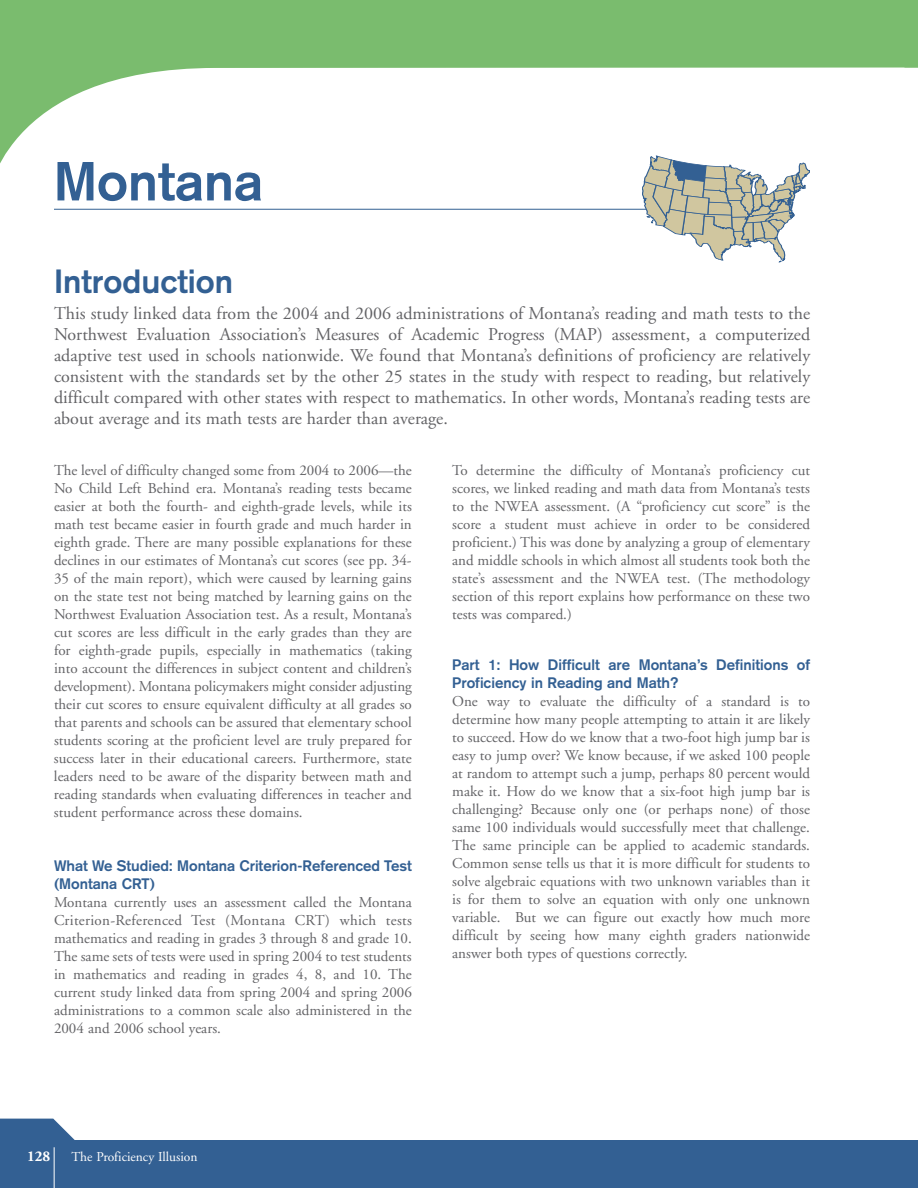
<style>
.page{position:relative;width:918px;height:1188px;background:#fff}
.page>*{position:absolute;margin:0;border:0;box-sizing:border-box;transform-origin:0 0}
.t1{font:700 54px "Akzidenz Grotesk";color:#336093}
.t2{font:700 33px "Akzidenz Grotesk";color:#336093}
.t3{font:18px/21px "Adobe Garamond";color:#636366;text-align:justify}
.t4{font:15px/18px "Adobe Garamond";color:#636366;text-align:justify}
.t5{font:700 15px/18px "Akzidenz Grotesk";color:#336093}
.t6{font:700 15px "Adobe Garamond";color:#fff}
.t7{font:13.5px "Adobe Garamond";color:#fff}
</style>
<div class="page">
<svg style="left:0;top:0;width:904px;height:163px"></svg>
<svg style="left:0;top:1119px;width:904px;height:69px;fill:#336093"></svg>
<hr style="left:54px;top:1147px;width:1px;height:41px;background:#fff">
<svg style="left:904px;top:1140px;width:14px;height:48px"></svg>
<svg style="left:904px;top:0;width:14px;height:68px"></svg>
<hr style="left:54px;top:209px;width:731px;height:1px;background:#336093">
<svg style="left:642px;top:156px;width:168px;height:106px"></svg>
<h1 class="t1" style="left:54px;top:162px;width:211px">Montana</h1>
<h2 class="t2" style="left:54px;top:270px;width:181px">Introduction</h2>
<p class="t3" style="left:54px;top:304px;width:758px">This study linked data from the 2004 and 2006 administrations of Montana’s reading and math tests to the Northwest Evaluation Association’s Measures of Academic Progress (MAP) assessment, a computerized adaptive test used in schools nationwide. We found that Montana’s definitions of proficiency are relatively consistent with the standards set by the other 25 states in the study with respect to reading, but relatively difficult compared with other states with respect to mathematics. In other words, Montana’s reading tests are about average and its math tests are harder than average.</p>
<p class="t4" style="left:54px;top:463px;width:359px">The level of difficulty changed some from 2004 to 2006—the No Child Left Behind era. Montana’s reading tests became easier at both the fourth- and eighth-grade levels, while its math test became easier in fourth grade and much harder in eighth grade. There are many possible explanations for these declines in our estimates of Montana’s cut scores (see pp. 34- 35 of the main report), which were caused by learning gains on the state test not being matched by learning gains on the Northwest Evaluation Association test. As a result, Montana’s cut scores are less difficult in the early grades than they are for eighth-grade pupils, especially in mathematics (taking into account the differences in subject content and children’s development). Montana policymakers might consider adjusting their cut scores to ensure equivalent difficulty at all grades so that parents and schools can be assured that elementary school students scoring at the proficient level are truly prepared for success later in their educational careers. Furthermore, state leaders need to be aware of the disparity between math and reading standards when evaluating differences in teacher and student performance across these domains.</p>
<p class="t5" style="left:54px;top:858px;width:359px">What We Studied: Montana Criterion-Referenced Test (Montana CRT)</p>
<p class="t4" style="left:54px;top:895px;width:359px">Montana currently uses an assessment called the Montana Criterion-Referenced Test (Montana CRT) which tests mathematics and reading in grades 3 through 8 and grade 10.<br>The same sets of tests were used in spring 2004 to test students in mathematics and reading in grades 4, 8, and 10. The current study linked data from spring 2004 and spring 2006 administrations to a common scale also administered in the 2004 and 2006 school years.</p>
<p class="t4" style="left:452px;top:463px;width:359px">To determine the difficulty of Montana’s proficiency cut scores, we linked reading and math data from Montana’s tests to the NWEA assessment. (A “proficiency cut score” is the score a student must achieve in order to be considered proficient.) This was done by analyzing a group of elementary and middle schools in which almost all students took both the state’s assessment and the NWEA test. (The methodology section of this report explains how performance on these two tests was compared.)</p>
<p class="t5" style="left:452px;top:657px;width:359px">Part 1: How Difficult are Montana’s Definitions of<br>Proficiency in Reading and Math?</p>
<p class="t4" style="left:452px;top:694px;width:359px">One way to evaluate the difficulty of a standard is to determine how many people attempting to attain it are likely to succeed. How do we know that a two-foot high jump bar is easy to jump over? We know because, if we asked 100 people at random to attempt such a jump, perhaps 80 percent would make it. How do we know that a six-foot high jump bar is challenging? Because only one (or perhaps none) of those same 100 individuals would successfully meet that challenge.<br>The same principle can be applied to academic standards.<br>Common sense tells us that it is more difficult for students to solve algebraic equations with two unknown variables than it is for them to solve an equation with only one unknown variable. But we can figure out exactly how much more difficult by seeing how many eighth graders nationwide answer both types of questions correctly.</p>
<p class="t6" style="left:27px;top:1150px;width:25px">128</p>
<p class="t7" style="left:71px;top:1151px;width:128px">The Proficiency Illusion</p>
</div>
